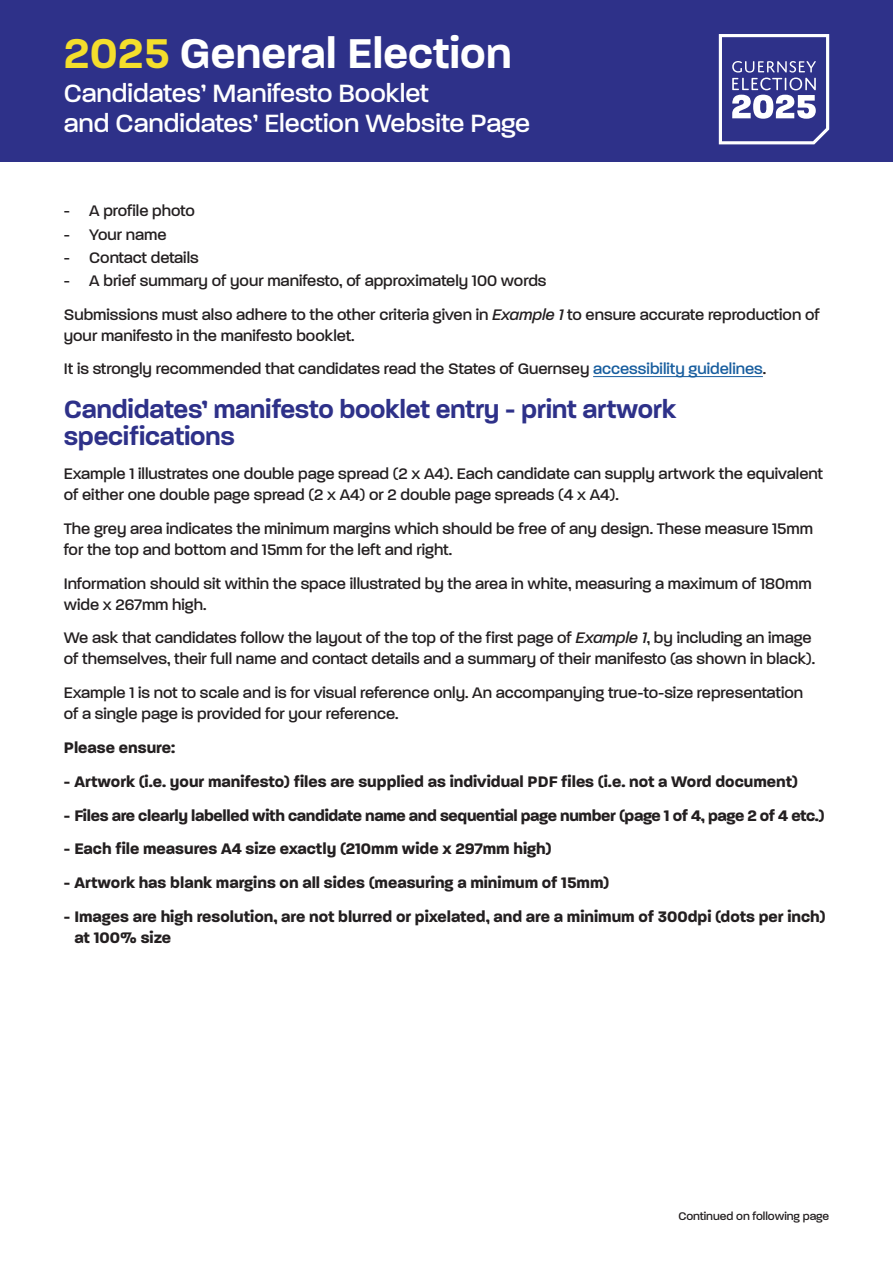
<style>
.page{position:relative;width:893px;height:1263px;background:#fff}
.page>*{position:absolute;margin:0;border:0;box-sizing:border-box;transform-origin:0 0}
.t1{font:600 45px "Paralucent";color:#fff}
.t2{font:500 27px/30px "Paralucent";color:#fff}
.t3{font:600 27px/27px "Paralucent";letter-spacing:-.01em;color:#2e3189}
.t4{font:500 16.5px/21px "Paralucent";color:#231f20}
.t5{font:700 16.5px/21px "Paralucent";color:#231f20}
.t6{font:700 16.5px "Paralucent";letter-spacing:-.02em;color:#231f20}
.t7{font:500 12px "Paralucent";color:#231f20}
.s1{color:#f4de2c}
.s2{font-style:italic}
.s3{color:#175d9e}
</style>
<div class="page">
<hr style="left:593px;top:376px;width:170px;height:1px;background:#175d9e">
<div style="left:0;top:0;width:893px;height:162px;background:#2e3189"></div>
<svg style="left:719px;top:34px;width:110px;height:110px"></svg>
<p class="t1" style="left:64px;top:26px;width:449px"><span class="s1">2025</span> General Election</p>
<p class="t2" style="left:64px;top:78px;width:468px">Candidates’ Manifesto Booklet<br>and Candidates’ Election Website Page</p>
<p class="t4" style="left:64px;top:201px;width:133px">- A profile photo</p>
<p class="t4" style="left:64px;top:224px;width:104px">- Your name</p>
<p class="t4" style="left:64px;top:247px;width:137px">- Contact details</p>
<p class="t4" style="left:64px;top:270px;width:484px">- A brief summary of your manifesto, of approximately 100 words</p>
<p class="t4" style="left:64px;top:304px;width:757px">Submissions must also adhere to the other criteria given in <span class="s2">Example 1</span> to ensure accurate reproduction of your manifesto in the manifesto booklet.</p>
<p class="t4" style="left:64px;top:359px;width:704px">It is strongly recommended that candidates read the States of Guernsey <span class="s3">accessibility guidelines</span>.</p>
<p class="t3" style="left:64px;top:396px;width:614px">Candidates’ manifesto booklet entry - print artwork specifications</p>
<p class="t4" style="left:64px;top:463px;width:761px">Example 1 illustrates one double page spread (2 x A4). Each candidate can supply artwork the equivalent of either one double page spread (2 x A4) or 2 double page spreads (4 x A4).</p>
<p class="t4" style="left:64px;top:518px;width:751px">The grey area indicates the minimum margins which should be free of any design. These measure 15mm for the top and bottom and 15mm for the left and right.</p>
<p class="t4" style="left:64px;top:573px;width:749px">Information should sit within the space illustrated by the area in white, measuring a maximum of 180mm wide x 267mm high.</p>
<p class="t4" style="left:64px;top:628px;width:753px">We ask that candidates follow the layout of the top of the first page of <span class="s2">Example 1</span>, by including an image of themselves, their full name and contact details and a summary of their manifesto (as shown in black).</p>
<p class="t4" style="left:64px;top:682px;width:741px">Example 1 is not to scale and is for visual reference only. An accompanying true-to-size representation of a single page is provided for your reference.</p>
<p class="t5" style="left:64px;top:737px;width:113px">Please ensure:</p>
<p class="t5" style="left:64px;top:771px;width:736px">- Artwork (i.e. your manifesto) files are supplied as individual PDF files (i.e. not a Word document)</p>
<p class="t6" style="left:64px;top:805px;width:762px">- Files are clearly labelled with candidate name and sequential page number (page 1 of 4, page 2 of 4 etc.)</p>
<p class="t5" style="left:64px;top:838px;width:489px">- Each file measures A4 size exactly (210mm wide x 297mm high)</p>
<p class="t5" style="left:64px;top:872px;width:547px">- Artwork has blank margins on all sides (measuring a minimum of 15mm)</p>
<p class="t5" style="left:74px;top:906px;width:753px;text-indent:-11px">- Images are high resolution, are not blurred or pixelated, and are a minimum of 300dpi (dots per inch) at 100% size</p>
<p class="t7" style="left:678px;top:1209px;width:152px">Continued on following page</p>
</div>
